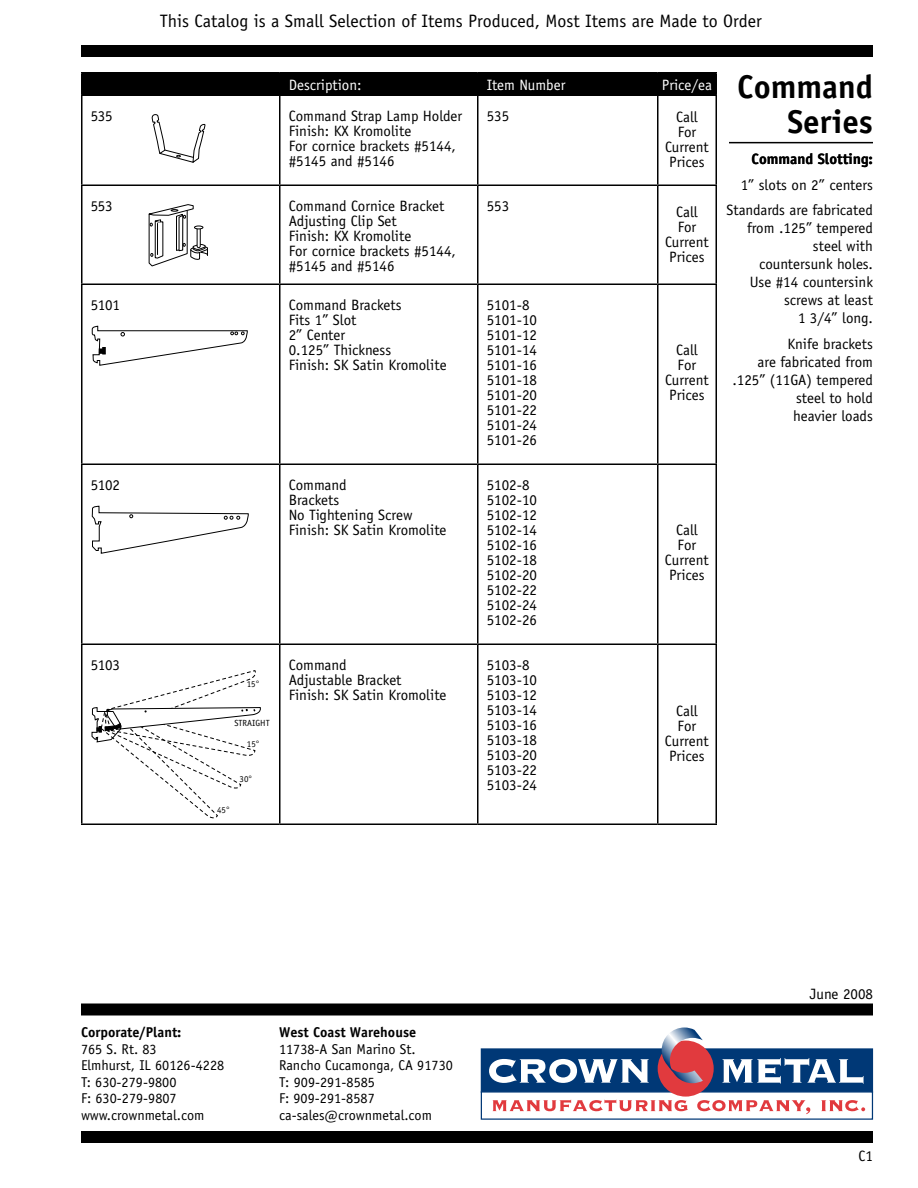
<style>
.page{position:relative;width:918px;height:1188px;background:#fff}
.page>*{position:absolute;margin:0;border:0;box-sizing:border-box;transform-origin:0 0}
.t1{font:700 33px/34.5px "Officina Sans Std";color:#000;text-align:right}
.t2{font:18px "Officina Sans Std";color:#000}
.t3{font:15px/15px "Officina Sans Std";color:#000}
.t4{font:15px "Officina Sans Std";color:#fff}
.t5{font:700 15px "Officina Sans Std";color:#000}
.t6{font:14.25px/16.5px "Officina Sans Std";color:#000}
.t7{font:700 14.25px "Officina Sans Std";color:#000}
.t8{font:8.85px "Officina Sans Std";color:#000}
</style>
<div class="page">
<div style="left:81px;top:45px;width:792px;height:12px;background:#000"></div>
<div style="left:81px;top:1131px;width:792px;height:12px;background:#000"></div>
<div style="left:81px;top:1004px;width:792px;height:12px;background:#000"></div>
<hr style="left:81px;top:72px;width:199px;height:2px;background:#000">
<hr style="left:280px;top:72px;width:198px;height:2px;background:#000">
<hr style="left:478px;top:72px;width:180px;height:2px;background:#000">
<hr style="left:658px;top:72px;width:59px;height:2px;background:#000">
<div style="left:81px;top:73px;width:636px;height:21px;background:#000"></div>
<div style="left:481px;top:1049px;width:391px;height:43px;background:#003876"></div>
<div style="left:481px;top:1048px;width:392px;height:45px;border:1px solid #003876"></div>
<svg style="left:489px;top:1059px;width:160px;height:24px"></svg>
<svg style="left:722px;top:1058px;width:142px;height:26px"></svg>
<div style="left:481px;top:1091px;width:392px;height:29px;background:#fff;border:1px solid #003876"></div>
<svg style="left:493px;top:1100px;width:195px;height:11px"></svg>
<svg style="left:697px;top:1100px;width:113px;height:14px"></svg>
<svg style="left:821px;top:1100px;width:44px;height:11px"></svg>
<div style="left:658px;top:1041px;width:56px;height:56px;background:#e13a3e;border-radius:50%"></div>
<svg style="left:662px;top:1028px;width:41px;height:55px"></svg>
<hr style="left:81px;top:94px;width:199px;height:2px;background:#000">
<hr style="left:81px;top:96px;width:1px;height:88px;background:#000">
<hr style="left:280px;top:94px;width:198px;height:2px;background:#000">
<hr style="left:279px;top:96px;width:1px;height:88px;background:#000">
<hr style="left:478px;top:94px;width:180px;height:2px;background:#000">
<hr style="left:477px;top:96px;width:1px;height:88px;background:#000">
<hr style="left:658px;top:94px;width:59px;height:2px;background:#000">
<hr style="left:657px;top:96px;width:1px;height:88px;background:#000">
<hr style="left:716px;top:96px;width:1px;height:88px;background:#000">
<hr style="left:81px;top:184px;width:199px;height:2px;background:#000">
<hr style="left:81px;top:186px;width:1px;height:98px;background:#000">
<hr style="left:280px;top:184px;width:198px;height:2px;background:#000">
<hr style="left:279px;top:186px;width:1px;height:98px;background:#000">
<hr style="left:478px;top:184px;width:180px;height:2px;background:#000">
<hr style="left:477px;top:186px;width:1px;height:98px;background:#000">
<hr style="left:658px;top:184px;width:59px;height:2px;background:#000">
<hr style="left:657px;top:186px;width:1px;height:98px;background:#000">
<hr style="left:716px;top:186px;width:1px;height:98px;background:#000">
<hr style="left:81px;top:284px;width:199px;height:1px;background:#000">
<hr style="left:81px;top:285px;width:1px;height:179px;background:#000">
<hr style="left:280px;top:284px;width:198px;height:1px;background:#000">
<hr style="left:279px;top:285px;width:1px;height:179px;background:#000">
<hr style="left:478px;top:284px;width:180px;height:1px;background:#000">
<hr style="left:477px;top:285px;width:1px;height:179px;background:#000">
<hr style="left:658px;top:284px;width:59px;height:1px;background:#000">
<hr style="left:657px;top:285px;width:1px;height:179px;background:#000">
<hr style="left:716px;top:285px;width:1px;height:179px;background:#000">
<hr style="left:81px;top:464px;width:199px;height:1px;background:#000">
<hr style="left:81px;top:465px;width:1px;height:179px;background:#000">
<hr style="left:280px;top:464px;width:198px;height:1px;background:#000">
<hr style="left:279px;top:465px;width:1px;height:179px;background:#000">
<hr style="left:478px;top:464px;width:180px;height:1px;background:#000">
<hr style="left:477px;top:465px;width:1px;height:179px;background:#000">
<hr style="left:658px;top:464px;width:59px;height:1px;background:#000">
<hr style="left:657px;top:465px;width:1px;height:179px;background:#000">
<hr style="left:716px;top:465px;width:1px;height:179px;background:#000">
<hr style="left:81px;top:644px;width:199px;height:1px;background:#000">
<hr style="left:81px;top:645px;width:1px;height:179px;background:#000">
<hr style="left:280px;top:644px;width:198px;height:1px;background:#000">
<hr style="left:279px;top:645px;width:1px;height:179px;background:#000">
<hr style="left:478px;top:644px;width:180px;height:1px;background:#000">
<hr style="left:477px;top:645px;width:1px;height:179px;background:#000">
<hr style="left:658px;top:644px;width:59px;height:1px;background:#000">
<hr style="left:657px;top:645px;width:1px;height:179px;background:#000">
<hr style="left:716px;top:645px;width:1px;height:179px;background:#000">
<hr style="left:81px;top:824px;width:199px;height:1px;background:#000">
<hr style="left:280px;top:824px;width:198px;height:1px;background:#000">
<hr style="left:478px;top:824px;width:180px;height:1px;background:#000">
<hr style="left:658px;top:824px;width:59px;height:1px;background:#000">
<svg style="left:152px;top:114px;width:53px;height:49px"></svg>
<svg style="left:149px;top:205px;width:59px;height:61px"></svg>
<svg style="left:91px;top:326px;width:157px;height:40px"></svg>
<svg style="left:92px;top:506px;width:157px;height:48px"></svg>
<hr style="left:729px;top:142px;width:144px;height:1px;background:#000">
<svg style="left:91px;top:671px;width:170px;height:148px"></svg>
<p class="t2" style="left:160px;top:11px;width:603px">This Catalog is a Small Selection of Items Produced, Most Items are Made to Order</p>
<p class="t3" style="left:91px;top:108px;width:23px">535</p>
<p class="t3" style="left:91px;top:198px;width:23px">553</p>
<p class="t3" style="left:91px;top:297px;width:31px">5101</p>
<p class="t4" style="left:289px;top:76px;width:74px">Description:</p>
<p class="t4" style="left:487px;top:76px;width:80px">Item Number</p>
<p class="t4" style="left:662px;top:76px;width:52px">Price/ea</p>
<p class="t3" style="left:289px;top:108px;width:175px">Command Strap Lamp Holder<br>Finish: KX Kromolite<br>For cornice brackets #5144, #5145 and #5146</p>
<p class="t3" style="left:289px;top:198px;width:169px">Command Cornice Bracket<br>Adjusting Clip Set<br>Finish: KX Kromolite<br>For cornice brackets #5144, #5145 and #5146</p>
<p class="t3" style="left:289px;top:297px;width:159px">Command Brackets<br>Fits 1” Slot<br>2” Center<br>0.125” Thickness<br>Finish: SK Satin Kromolite</p>
<p class="t3" style="left:487px;top:108px;width:24px">535</p>
<p class="t3" style="left:487px;top:198px;width:24px">553</p>
<p class="t3" style="left:487px;top:297px;width:52px">5101-8<br>5101-10<br>5101-12<br>5101-14<br>5101-16<br>5101-18<br>5101-20<br>5101-22<br>5101-24<br>5101-26</p>
<p class="t3" style="left:665px;top:110px;width:45px;text-align:center">Call<br>For<br>Current<br>Prices</p>
<p class="t3" style="left:665px;top:204px;width:45px;text-align:center">Call<br>For<br>Current<br>Prices</p>
<p class="t3" style="left:665px;top:342px;width:45px;text-align:center">Call<br>For<br>Current<br>Prices</p>
<h1 class="t1" style="left:737px;top:70px;width:137px">Command<br>Series</h1>
<p class="t5" style="left:752px;top:150px;width:123px">Command Slotting:</p>
<p class="t3" style="left:726px;top:172px;width:148px;line-height:25.5px;text-align:right">1” slots on 2” centers<br>Standards are fabricated</p>
<p class="t3" style="left:747px;top:219px;width:127px;line-height:18px;text-align:right">from .125” tempered steel with countersunk holes.<br>Use #14 countersink screws at least<br>1 3/4” long.</p>
<p class="t3" style="left:732px;top:335px;width:142px;line-height:18px;text-align:right">Knife brackets<br>are fabricated from .125” (11GA) tempered steel to hold<br>heavier loads</p>
<p class="t3" style="left:91px;top:477px;width:31px">5102</p>
<p class="t3" style="left:289px;top:477px;width:159px">Command<br>Brackets<br>No Tightening Screw<br>Finish: SK Satin Kromolite</p>
<p class="t3" style="left:487px;top:477px;width:52px">5102-8<br>5102-10<br>5102-12<br>5102-14<br>5102-16<br>5102-18<br>5102-20<br>5102-22<br>5102-24<br>5102-26</p>
<p class="t3" style="left:665px;top:523px;width:45px;text-align:center">Call<br>For<br>Current<br>Prices</p>
<p class="t3" style="left:91px;top:657px;width:31px">5103</p>
<p class="t8" style="left:247px;top:679px;width:10px">15</p>
<p class="t8" style="left:234px;top:718px;width:37px">STRAIGHT</p>
<p class="t8" style="left:247px;top:739px;width:10px">15</p>
<p class="t8" style="left:240px;top:774px;width:10px">30</p>
<p class="t3" style="left:289px;top:657px;width:159px">Command<br>Adjustable Bracket<br>Finish: SK Satin Kromolite</p>
<p class="t3" style="left:487px;top:657px;width:52px">5103-8<br>5103-10<br>5103-12<br>5103-14<br>5103-16<br>5103-18<br>5103-20<br>5103-22<br>5103-24</p>
<p class="t3" style="left:665px;top:703px;width:45px;text-align:center">Call<br>For<br>Current<br>Prices</p>
<p class="t8" style="left:217px;top:805px;width:10px">45</p>
<p class="t3" style="left:810px;top:986px;width:65px">June 2008</p>
<p class="t7" style="left:81px;top:1024px;width:102px">Corporate/Plant:</p>
<p class="t6" style="left:81px;top:1041px;width:145px">765 S. Rt. 83<br>Elmhurst, IL 60126-4228<br>T: 630-279-9800<br>F: 630-279-9807 www.crownmetal.com</p>
<p class="t7" style="left:279px;top:1024px;width:139px">West Coast Warehouse</p>
<p class="t6" style="left:279px;top:1041px;width:175px">11738-A San Marino St.<br>Rancho Cucamonga, CA 91730<br>T: 909-291-8585<br>F: 909-291-8587 ca-sales@crownmetal.com</p>
<p class="t3" style="left:859px;top:1148px;width:16px">C1</p>
</div>
